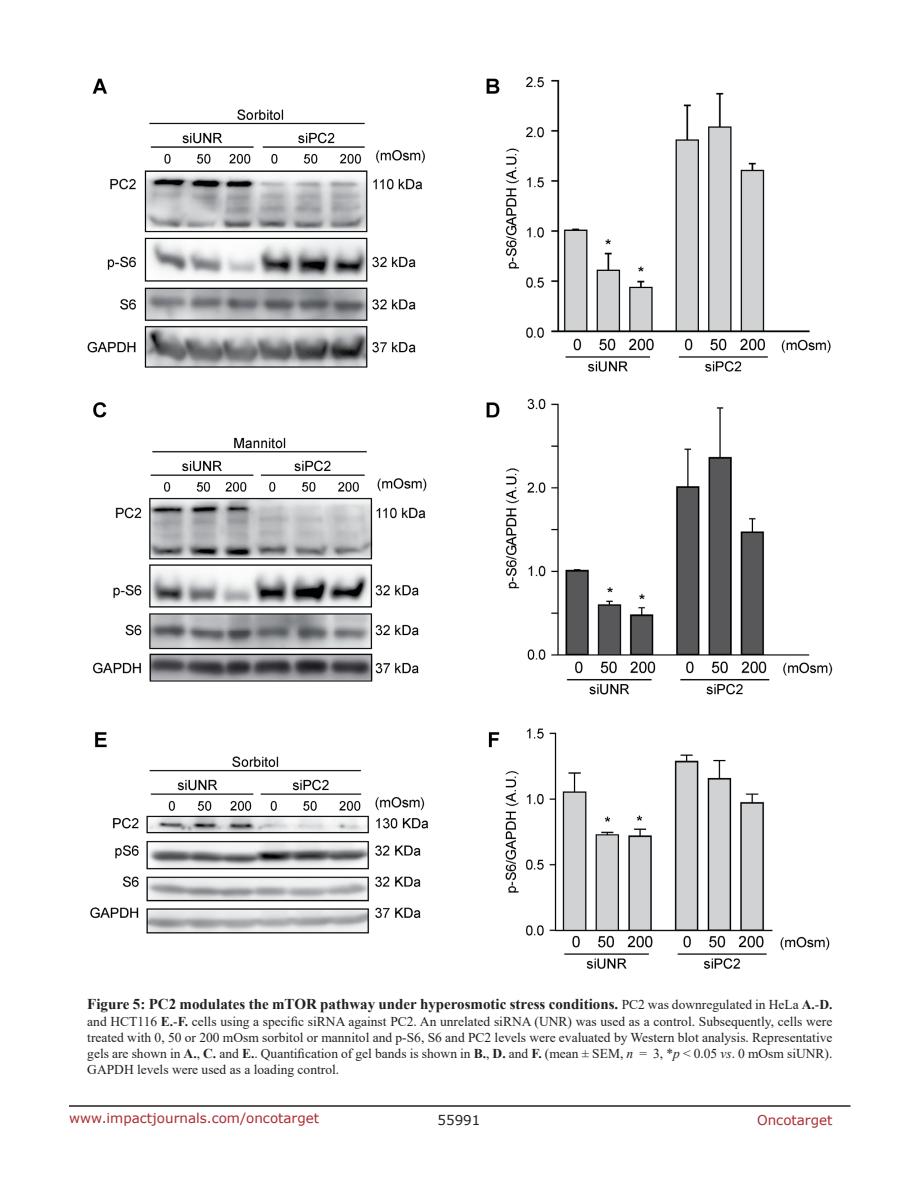
<style>
.page{position:relative;width:918px;height:1188px;background:#fff}
.page>*{position:absolute;margin:0;border:0;box-sizing:border-box;transform-origin:0 0}
.FigureText{font:700 15px "Times New Roman";color:#221f22}
.FigureText-2{font:13.5px/16.2px "Times New Roman";color:#221f22;text-align:justify}
.t1{font:13.5px "Verdana";color:#ac2b31}
.t2{font:13.5px "Verdana";color:#221f22}
.s1{font-weight:400;font-size:13.5px}
.s2{font-size:13.5px}
.s3{font-weight:700}
.s4{font-style:italic}
</style>
<div class="page">
<hr style="left:69px;top:1105px;width:781px;height:2px;background:#231f20">
<img style="left:87px;top:76px;width:745px;height:893px">
<p class="FigureText" style="left:87px;top:994px;width:747px">Figure 5: PC2 modulates the mTOR pathway under hyperosmotic stress conditions. <span class="s1">PC2 was downregulated in HeLa</span> <span class="s2">A.</span><span class="s1">-</span><span class="s2">D.</span></p>
<p class="FigureText-2" style="left:87px;top:1013px;width:747px">and HCT116 <span class="s3">E.</span>-<span class="s3">F.</span> cells using a specific siRNA against PC2. An unrelated siRNA (UNR) was used as a control. Subsequently, cells were treated with 0, 50 or 200 mOsm sorbitol or mannitol and p-S6, S6 and PC2 levels were evaluated by Western blot analysis. Representative gels are shown in <span class="s3">A.</span>, <span class="s3">C.</span> and <span class="s3">E.</span>. Quantification of gel bands is shown in <span class="s3">B.</span>, <span class="s3">D.</span> and <span class="s3">F.</span> (mean ± SEM, <span class="s4">n</span> = 3, *<span class="s4">p</span> &lt; 0.05 <span class="s4">vs</span>. 0 mOsm siUNR).<br>GAPDH levels were used as a loading control.</p>
<p class="t1" style="left:69px;top:1109px;width:252px">www.impactjournals.com/oncotarget</p>
<p class="t2" style="left:438px;top:1111px;width:44px">55991</p>
<p class="t1" style="left:757px;top:1111px;width:77px">Oncotarget</p>
</div>
